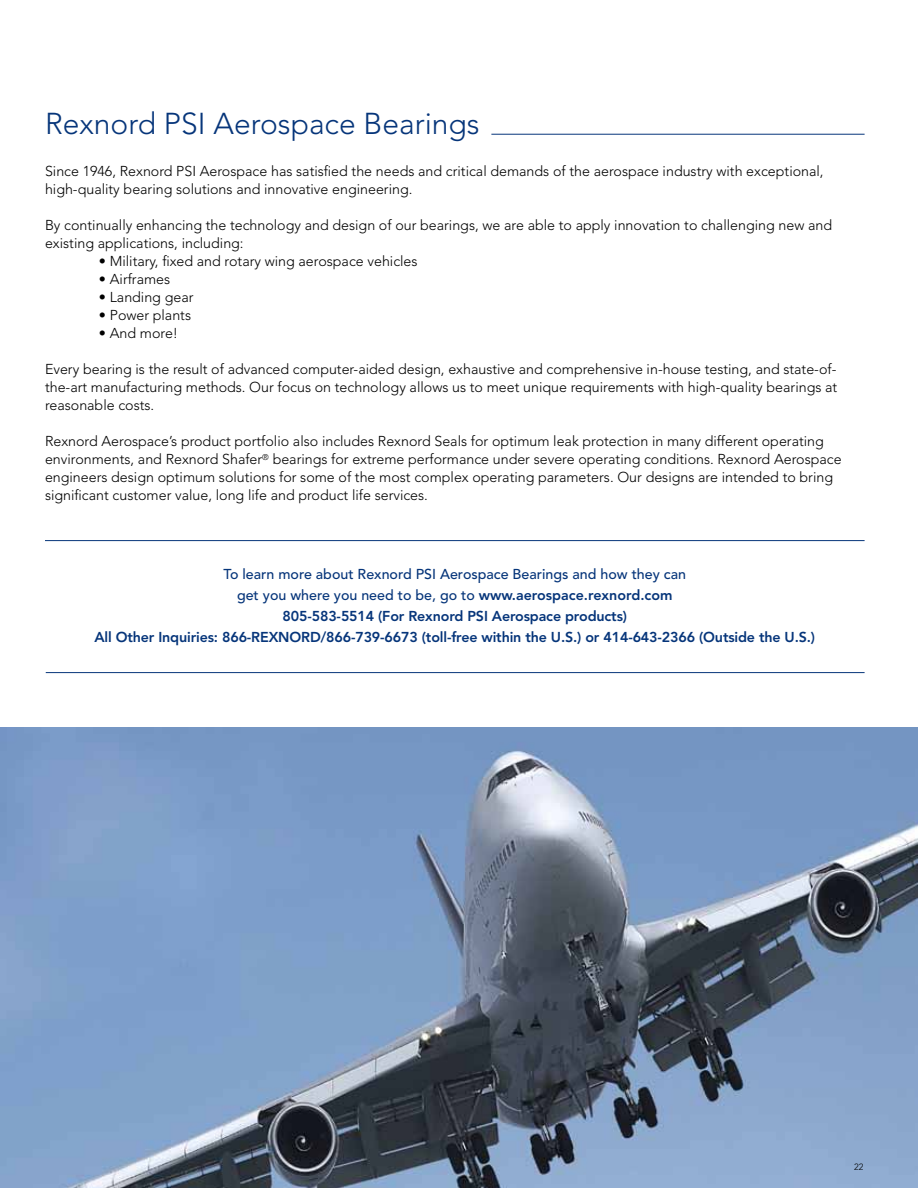
<style>
.page{position:relative;width:918px;height:1188px;background:#fff}
.page>*{position:absolute;margin:0;border:0;box-sizing:border-box;transform-origin:0 0}
.t1{font:300 30px "Avenir LT Std";color:#06357a}
.t2{font:300 14.25px/18px "Avenir LT Std";color:#000}
.t3{font:800 14.25px/21px "Avenir LT Std";letter-spacing:-.01em;color:#06357a;text-align:center}
.t4{font:300 9px "Avenir LT Std";color:#000}
.s1{font-weight:500}
</style>
<div class="page">
<img style="left:0;top:727px;width:918px;height:461px">
<hr style="left:491px;top:134px;width:374px;height:1px;background:#06357a">
<hr style="left:46px;top:672px;width:819px;height:1px;background:#06357a">
<hr style="left:45px;top:540px;width:820px;height:1px;background:#06357a">
<h1 class="t1" style="left:45px;top:106px;width:436px">Rexnord PSI Aerospace Bearings</h1>
<p class="t2" style="left:45px;top:163px;width:780px">Since 1946, Rexnord PSI Aerospace has satisfied the needs and critical demands of the aerospace industry with exceptional, high-quality bearing solutions and innovative engineering.</p>
<p class="t2" style="left:45px;top:217px;width:789px">By continually enhancing the technology and design of our bearings, we are able to apply innovation to challenging new and existing applications, including:</p>
<p class="t2" style="left:99px;top:253px;width:320px">• Military, fixed and rotary wing aerospace vehicles</p>
<p class="t2" style="left:99px;top:271px;width:73px">• Airframes</p>
<p class="t2" style="left:99px;top:288px;width:96px">• Landing gear</p>
<p class="t2" style="left:99px;top:306px;width:94px">• Power plants</p>
<p class="t2" style="left:99px;top:324px;width:81px">• And more!</p>
<p class="t2" style="left:45px;top:360px;width:794px;text-align:justify">Every bearing is the result of advanced computer-aided design, exhaustive and comprehensive in-house testing, and state-of&shy;the-art manufacturing methods. Our focus on technology allows us to meet unique requirements with high-quality bearings at reasonable costs.</p>
<p class="t2" style="left:45px;top:432px;width:798px">Rexnord Aerospace’s product portfolio also includes Rexnord Seals for optimum leak protection in many different operating environments, and Rexnord Shafer<sup>®</sup> bearings for extreme performance under severe operating conditions. Rexnord Aerospace engineers design optimum solutions for some of the most complex operating parameters. Our designs are intended to bring significant customer value, long life and product life services.</p>
<p class="t3" style="left:94px;top:563px;width:722px"><span class="s1">To learn more about Rexnord PSI Aerospace Bearings and how they can<br>get you where you need to be, go to</span> www.aerospace.rexnord.com<br>805-583-5514 (For Rexnord PSI Aerospace products)<br>All Other Inquiries: 866-REXNORD/866-739-6673 (toll-free within the U.S.) or 414-643-2366 (Outside the U.S.)</p>
<p class="t4" style="left:854px;top:1161px;width:11px">22</p>
</div>
